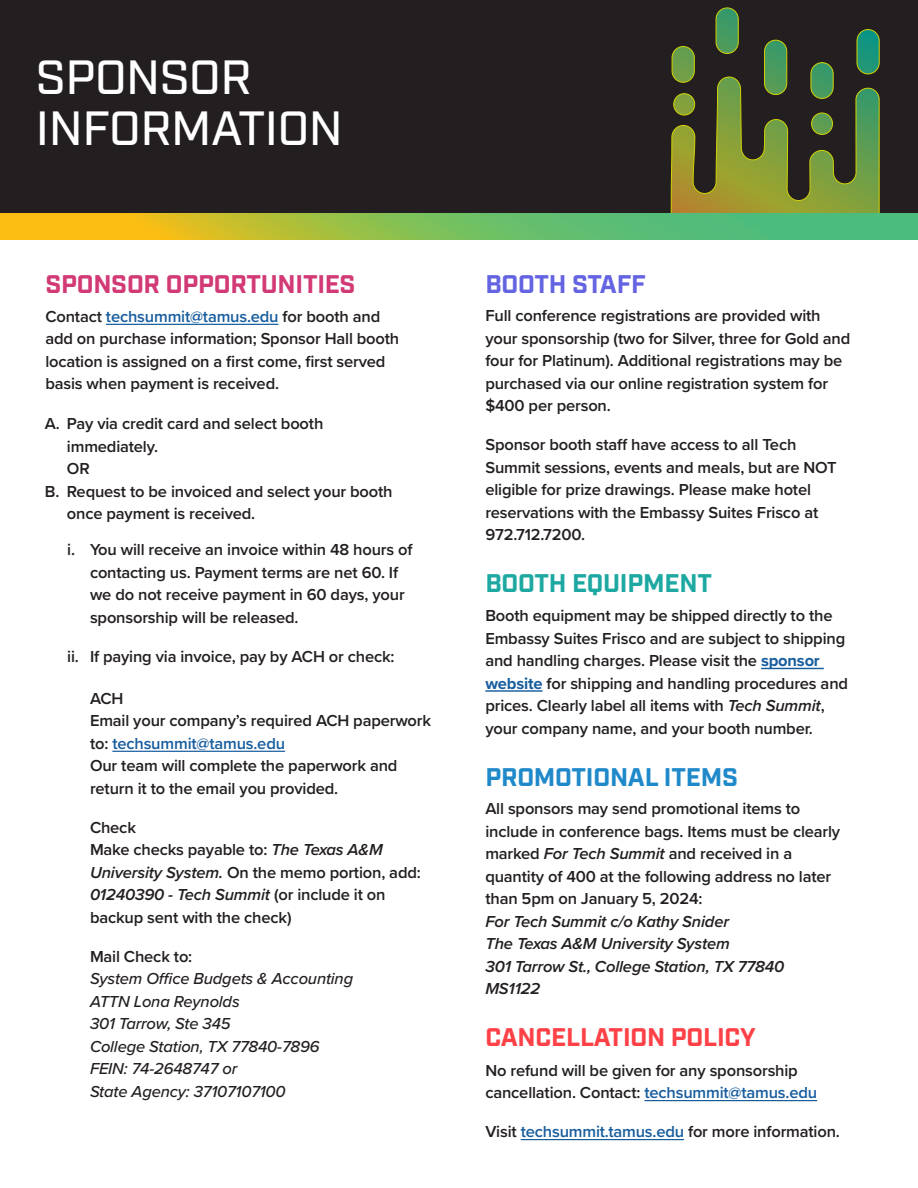
<style>
.page{position:relative;width:918px;height:1188px;background:#fff}
.page>*{position:absolute;margin:0;border:0;box-sizing:border-box;transform-origin:0 0}
.t1{font:500 48px "Industry";letter-spacing:-.01em;color:#fff}
.t2{font:700 25.5px "Industry";letter-spacing:-.01em;color:#d23a75}
.t3{font:700 25.5px "Industry";letter-spacing:-.01em;color:#fe4146}
.t4{font:700 25.5px "Industry";letter-spacing:-.01em;color:#2089c9}
.t5{font:700 25.5px "Industry";letter-spacing:-.01em;color:#1da8a1}
.t6{font:700 25.5px "Industry";letter-spacing:-.01em;color:#6464e2}
.t7{font:600 16.5px/22.5px "Proxima Nova";letter-spacing:-.01em;color:#231f20}
.t8{font:italic 500 16.5px "Proxima Nova";letter-spacing:-.01em;color:#231f20}
.t9{font:italic 600 16.5px "Proxima Nova";letter-spacing:-.01em;color:#231f20}
.s1{color:#175d9e}
.s2{font-style:italic}
.s3{font-weight:700;color:#175d9e}
</style>
<div class="page">
<div style="left:0;top:0;width:918px;height:214px;background:#231f20"></div>
<svg style="left:670px;top:7px;width:210px;height:207px"></svg>
<hr style="left:106px;top:324px;width:173px;height:1px;background:#175d9e">
<hr style="left:761px;top:668px;width:63px;height:1px;background:#175d9e">
<hr style="left:485px;top:690px;width:57px;height:2px;background:#175d9e">
<hr style="left:112px;top:751px;width:173px;height:1px;background:#175d9e">
<hr style="left:644px;top:1100px;width:173px;height:1px;background:#175d9e">
<hr style="left:521px;top:1139px;width:163px;height:1px;background:#175d9e">
<svg style="left:0;top:214px;width:918px;height:26px"></svg>
<p class="t1" style="left:36px;top:49px;width:217px">SPONSOR</p>
<p class="t1" style="left:36px;top:100px;width:308px">INFORMATION</p>
<p class="t2" style="left:45px;top:269px;width:312px">SPONSOR OPPORTUNITIES</p>
<p class="t7" style="left:45px;top:305px;width:356px">Contact <span class="s1">techsummit@tamus.edu</span> for booth and add on purchase information; Sponsor Hall booth location is assigned on a first come, first served basis when payment is received.</p>
<p class="t7" style="left:67px;top:412px;width:258px;text-indent:-22px">A. Pay via credit card and select booth immediately.</p>
<p class="t7" style="left:67px;top:457px;width:24px">OR</p>
<p class="t7" style="left:67px;top:479px;width:327px">Request to be invoiced and select your booth once payment is received.</p>
<p class="t7" style="left:45px;top:479px;width:16px">B.</p>
<p class="t7" style="left:67px;top:538px;width:9px">i.</p>
<p class="t7" style="left:67px;top:645px;width:13px">ii.</p>
<p class="t7" style="left:90px;top:538px;width:324px">You will receive an invoice within 48 hours of contacting us. Payment terms are net 60. If we do not receive payment in 60 days, your sponsorship will be released.</p>
<p class="t7" style="left:90px;top:645px;width:306px">If paying via invoice, pay by ACH or check:</p>
<p class="t7" style="left:90px;top:687px;width:35px">ACH</p>
<p class="t7" style="left:90px;top:709px;width:343px">Email your company’s required ACH paperwork to: <span class="s1">techsummit@tamus.edu</span></p>
<p class="t7" style="left:90px;top:754px;width:309px">Our team will complete the paperwork and return it to the email you provided.</p>
<p class="t7" style="left:90px;top:816px;width:48px">Check</p>
<p class="t7" style="left:90px;top:838px;width:332px">Make checks payable to: <span class="s2">The Texas A&amp;M University System.</span> On the memo portion, add:<br><span class="s2">01240390 - Tech Summit</span> (or include it on backup sent with the check)</p>
<p class="t7" style="left:90px;top:945px;width:104px">Mail Check to:</p>
<p class="t8" style="left:90px;top:967px;width:265px">System Office Budgets &amp; Accounting</p>
<p class="t8" style="left:90px;top:989px;width:151px">ATTN Lona Reynolds</p>
<p class="t8" style="left:90px;top:1012px;width:142px">301 Tarrow, Ste 345</p>
<p class="t8" style="left:90px;top:1034px;width:231px">College Station, TX 77840-7896</p>
<p class="t8" style="left:90px;top:1057px;width:149px">FEIN: 74-2648747 or</p>
<p class="t8" style="left:90px;top:1079px;width:197px">State Agency: 37107107100</p>
<p class="t6" style="left:485px;top:269px;width:162px">BOOTH STAFF</p>
<p class="t7" style="left:485px;top:304px;width:367px">Full conference registrations are provided with your sponsorship (two for Silver, three for Gold and four for Platinum). Additional registrations may be purchased via our online registration system for $400 per person.</p>
<p class="t7" style="left:485px;top:433px;width:353px">Sponsor booth staff have access to all Tech Summit sessions, events and meals, but are NOT eligible for prize drawings. Please make hotel reservations with the Embassy Suites Frisco at 972.712.7200.</p>
<p class="t5" style="left:485px;top:568px;width:228px">BOOTH EQUIPMENT</p>
<p class="t7" style="left:485px;top:604px;width:364px">Booth equipment may be shipped directly to the Embassy Suites Frisco and are subject to shipping and handling charges. Please visit the <span class="s3">sponsor website</span> for shipping and handling procedures and prices. Clearly label all items with <span class="s2">Tech Summit</span>, your company name, and your booth number.</p>
<p class="t4" style="left:485px;top:762px;width:254px">PROMOTIONAL ITEMS</p>
<p class="t7" style="left:485px;top:797px;width:356px">All sponsors may send promotional items to include in conference bags. Items must be clearly marked <span class="s2">For Tech Summit</span> and received in a quantity of 400 at the following address no later than 5pm on January 5, 2024:</p>
<p class="t9" style="left:485px;top:909px;width:245px">For Tech Summit c/o Kathy Snider</p>
<p class="t9" style="left:485px;top:931px;width:246px">The Texas A&amp;M University System</p>
<p class="t9" style="left:485px;top:954px;width:301px">301 Tarrow St., College Station, TX 77840</p>
<p class="t9" style="left:485px;top:976px;width:56px">MS1122</p>
<p class="t3" style="left:485px;top:1022px;width:272px">CANCELLATION POLICY</p>
<p class="t7" style="left:485px;top:1058px;width:333px">No refund will be given for any sponsorship cancellation. Contact: <span class="s1">techsummit@tamus.edu</span></p>
<p class="t7" style="left:485px;top:1120px;width:356px">Visit <span class="s1">techsummit.tamus.edu</span> for more information.</p>
</div>
